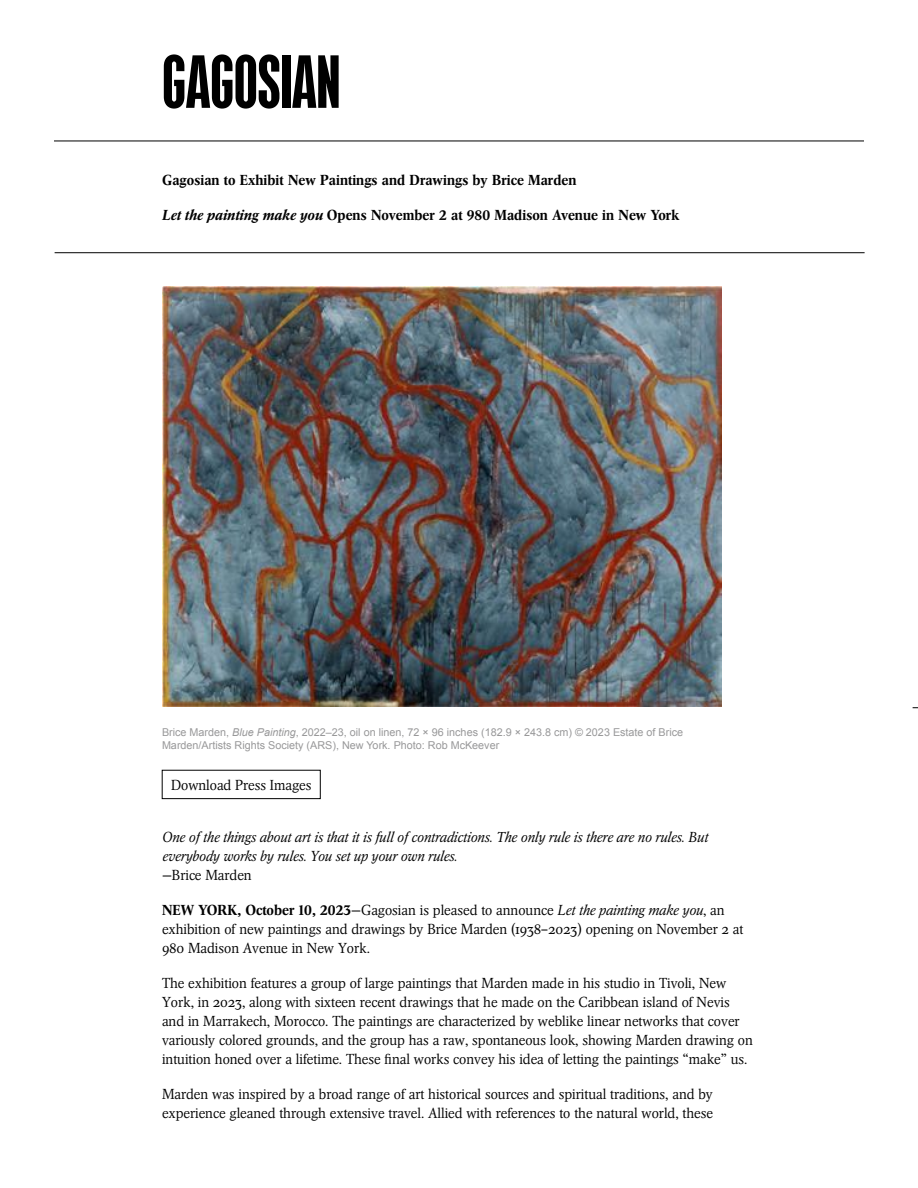
<style>
.page{position:relative;width:918px;height:1188px;background:#fff}
.page>*{position:absolute;margin:0;border:0;box-sizing:border-box;transform-origin:0 0}
.t1{font:75px "GAGOSIANHEADLINE";color:#000}
.t2{font:300 14.4px/19px "Arena New BQ";color:#000}
.t3{font:italic 300 14.4px/19px "Arena New BQ";color:#000}
.t4{font:500 14.4px "Arena New BQ";letter-spacing:.005em;color:#000}
.t5{font:10.8px/12.9px "Arial";color:#989899}
.s1{font-style:italic}
.s2{font-weight:500}
</style>
<div class="page">
<hr style="left:54px;top:141px;width:810px;height:1px;background:#000">
<img style="left:162px;top:286px;width:560px;height:420px">
<hr style="left:55px;top:252px;width:810px;height:1px;background:#000">
<div style="left:162px;top:770px;width:158px;height:29px;border:1px solid #000"></div>
<h1 class="t1" style="left:162px;top:50px;width:180px">GAGOSIAN</h1>
<p class="t4" style="left:162px;top:171px;width:416px">Gagosian to Exhibit New Paintings and Drawings by Brice Marden</p>
<p class="t4" style="left:162px;top:206px;width:519px"><span class="s1">Let the painting make you</span> Opens November 2 at 980 Madison Avenue in New York</p>
<p class="t5" style="left:162px;top:726px;width:523px">Brice Marden, <span class="s1">Blue Painting</span>, 2022–23, oil on linen, 72 × 96 inches (182.9 × 243.8 cm) © 2023 Estate of Brice<br>Marden/Artists Rights Society (ARS), New York. Photo: Rob McKeever</p>
<p class="t2" style="left:171px;top:776px;width:142px">Download Press Images</p>
<p class="t3" style="left:162px;top:828px;width:547px">One of the things about art is that it is full of contradictions. The only rule is there are no rules. But everybody works by rules. You set up your own rules.</p>
<p class="t2" style="left:162px;top:866px;width:91px">—Brice Marden</p>
<p class="t2" style="left:162px;top:901px;width:583px"><span class="s2">NEW YORK, October 10, 2023</span>—Gagosian is pleased to announce <span class="s1">Let the painting make you</span>, an exhibition of new paintings and drawings by Brice Marden (1938–2023) opening on November 2 at<br>980 Madison Avenue in New York.</p>
<p class="t2" style="left:162px;top:974px;width:592px">The exhibition features a group of large paintings that Marden made in his studio in Tivoli, New York, in 2023, along with sixteen recent drawings that he made on the Caribbean island of Nevis and in Marrakech, Morocco. The paintings are characterized by weblike linear networks that cover variously colored grounds, and the group has a raw, spontaneous look, showing Marden drawing on intuition honed over a lifetime. These final works convey his idea of letting the paintings “make” us.</p>
<p class="t2" style="left:162px;top:1085px;width:553px">Marden was inspired by a broad range of art historical sources and spiritual traditions, and by experience gleaned through extensive travel. Allied with references to the natural world, these</p>
</div>
